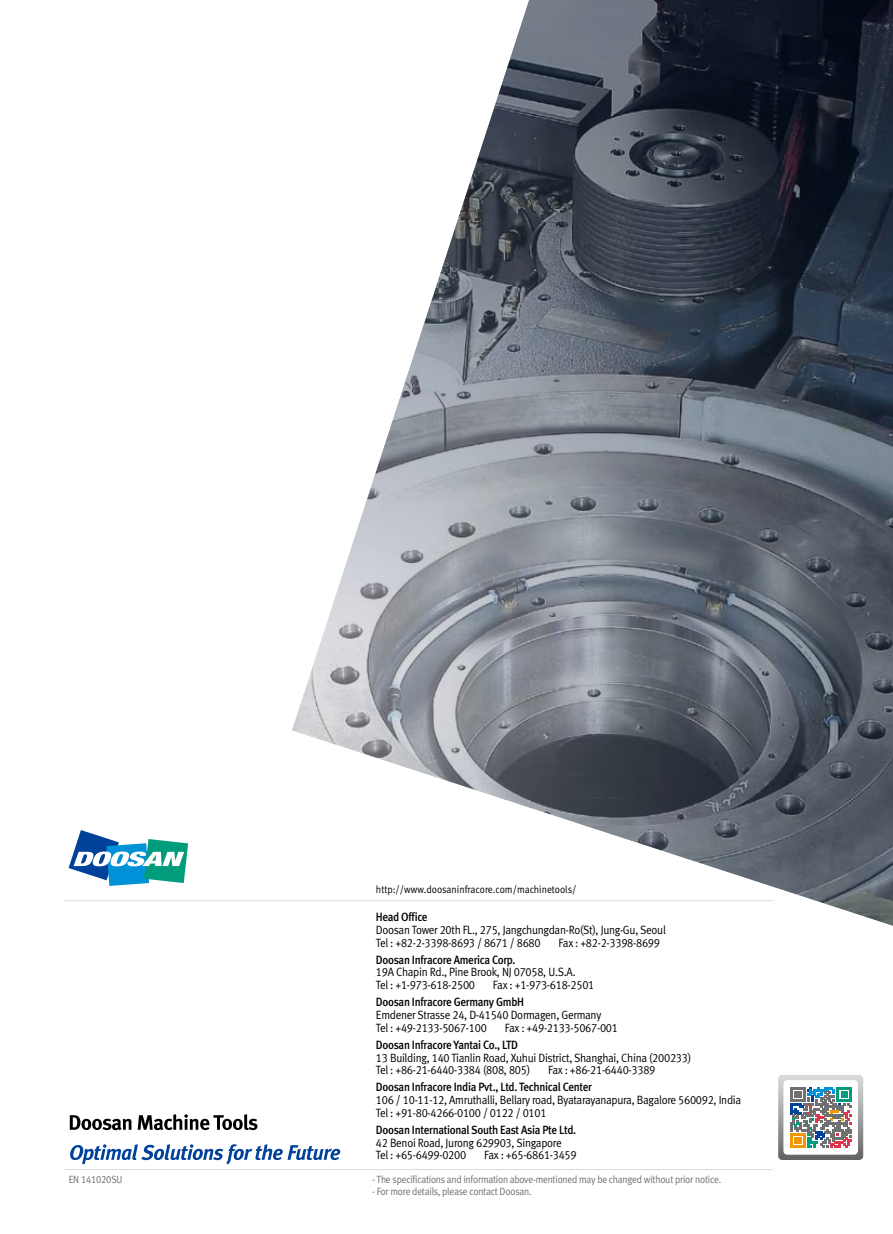
<style>
.page{position:relative;width:893px;height:1234px;background:#fff}
.page>*{position:absolute;margin:0;border:0;box-sizing:border-box;transform-origin:0 0}
.t1{font:12px/12.8px "Meta Normal LF";letter-spacing:-.025em;color:#000;scale:.92 1}
.t2{font:12px "Meta Medium LF";letter-spacing:-.025em;color:#000;scale:.92 1}
.t3{font:10.5px "Meta Plus Normal";letter-spacing:-.025em;color:#717071;scale:.92 1}
.t4{font:10.5px "Meta Normal LF";color:#000;scale:.92 1}
.t5{font:10.5px "Meta Normal LF";letter-spacing:-.025em;color:#717071;scale:.9 1}
</style>
<div class="page">
<img style="left:292px;top:0;width:601px;height:925px">
<svg style="left:778px;top:1075px;width:85px;height:84px"></svg>
<svg style="left:70px;top:1114px;width:187px;height:15px"></svg>
<svg style="left:70px;top:1144px;width:270px;height:20px"></svg>
<svg style="left:69px;top:830px;width:119px;height:55px"></svg>
<hr style="left:64px;top:900px;width:709px;height:1px;background:#dcdcdd">
<hr style="left:64px;top:1168px;width:709px;height:1px;background:#dcdcdd">
<p class="t5" style="left:69px;top:1173px;width:61px">EN 141020SU</p>
<p class="t4" style="left:376px;top:883px;width:220px">http://www.doosaninfracore.com/machinetools/</p>
<p class="t2" style="left:376px;top:909px;width:58px">Head Office</p>
<p class="t1" style="left:376px;top:923px;width:317px">Doosan Tower 20th FL., 275, Jangchungdan-Ro(St), Jung-Gu, Seoul<br>Tel : +82-2-3398-8693 / 8671 / 8680</p>
<p class="t1" style="left:558px;top:935px;width:112px">Fax : +82-2-3398-8699</p>
<p class="t2" style="left:376px;top:952px;width:153px">Doosan Infracore America Corp.</p>
<p class="t1" style="left:376px;top:965px;width:219px">19A Chapin Rd., Pine Brook, NJ 07058, U.S.A.<br>Tel : +1-973-618-2500</p>
<p class="t1" style="left:493px;top:978px;width:112px">Fax : +1-973-618-2501</p>
<p class="t2" style="left:376px;top:994px;width:163px">Doosan Infracore Germany GmbH</p>
<p class="t1" style="left:376px;top:1008px;width:246px">Emdener Strasse 24, D-41540 Dormagen, Germany<br>Tel : +49-2133-5067-100</p>
<p class="t1" style="left:505px;top:1020px;width:125px">Fax : +49-2133-5067-001</p>
<p class="t2" style="left:376px;top:1037px;width:156px">Doosan Infracore Yantai Co., LTD</p>
<p class="t1" style="left:376px;top:1050px;width:344px">13 Building, 140 Tianlin Road, Xuhui District, Shanghai, China (200233)<br>Tel : +86-21-6440-3384 (808, 805)</p>
<p class="t1" style="left:548px;top:1063px;width:118px">Fax : +86-21-6440-3389</p>
<p class="t2" style="left:376px;top:1079px;width:236px">Doosan Infracore India Pvt., Ltd. Technical Center</p>
<p class="t1" style="left:376px;top:1093px;width:398px">106 / 10-11-12, Amruthalli, Bellary road, Byatarayanapura, Bagalore 560092, India<br>Tel : +91-80-4266-0100 / 0122 / 0101</p>
<p class="t2" style="left:376px;top:1122px;width:219px">Doosan International South East Asia Pte Ltd.</p>
<p class="t1" style="left:376px;top:1135px;width:203px">42 Benoi Road, Jurong 629903, Singapore<br>Tel : +65-6499-0200</p>
<p class="t1" style="left:484px;top:1148px;width:102px">Fax : +65-6861-3459</p>
<p class="t3" style="left:372px;top:1173px;width:381px">- The specifications and information above-mentioned may be changed without prior notice.</p>
<p class="t3" style="left:372px;top:1185px;width:175px">- For more details, please contact Doosan.</p>
</div>
